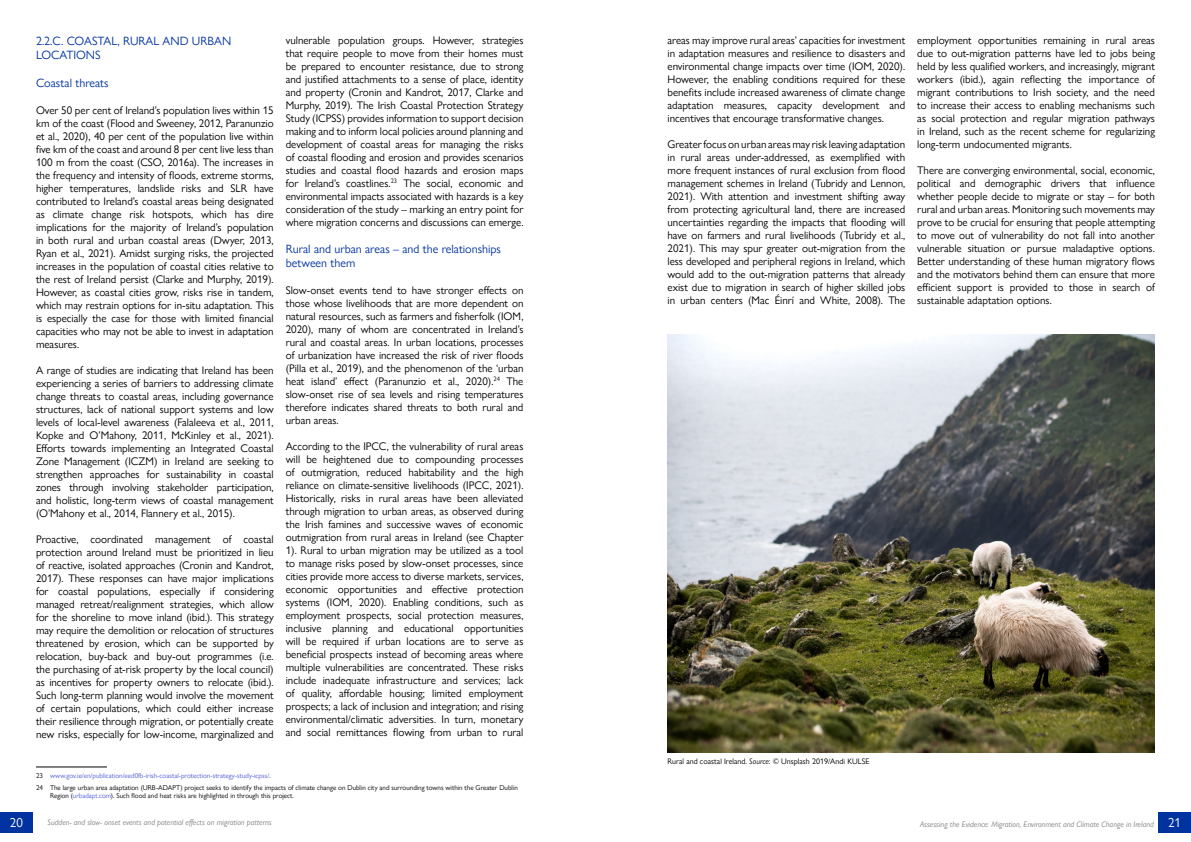
<style>
.page{position:relative;width:1191px;height:842px;background:#fff}
.page>*{position:absolute;margin:0;border:0;box-sizing:border-box;transform-origin:0 0}
.t1{font:13px "Gill Sans Nova";color:#fff}
.t2{font:12px/14px "Gill Sans Nova";color:#0033a0}
.t3{font:11px/13px "Gill Sans Nova";color:#000;text-align:justify}
.t4{font:italic 8px "Gill Sans Nova";color:#808080}
.t5{font:8px "Gill Sans Nova";color:#000}
.t6{font:7px/11.3px "Gill Sans Nova";color:#000}
.s1{color:#4f5cd6}
.s2{font-style:italic}
.s3{font-style:normal;font-size:13px;color:#fff}
</style>
<div class="page">
<div style="left:0;top:812px;width:33px;height:21px;background:#0033a0"></div>
<div style="left:1158px;top:812px;width:33px;height:21px;background:#0033a0"></div>
<img style="left:667px;top:334px;width:488px;height:419px">
<hr style="left:36px;top:766px;width:71px;height:1px;background:#000">
<p class="t2" style="left:36px;top:34px;width:197px">2.2.C. COASTAL, RURAL AND URBAN<br>LOCATIONS</p>
<p class="t2" style="left:36px;top:76px;width:74px">Coastal threats</p>
<p class="t3" style="left:36px;top:103px;width:239px">Over 50 per cent of Ireland’s population lives within 15 km of the coast (Flood and Sweeney, 2012, Paranunzio et al., 2020), 40 per cent of the population live within five km of the coast and around 8 per cent live less than 100 m from the coast (CSO, 2016a). The increases in the frequency and intensity of floods, extreme storms, higher temperatures, landslide risks and SLR have contributed to Ireland’s coastal areas being designated as climate change risk hotspots, which has dire implications for the majority of Ireland’s population in both rural and urban coastal areas (Dwyer, 2013, Ryan et al., 2021). Amidst surging risks, the projected increases in the population of coastal cities relative to the rest of Ireland persist (Clarke and Murphy, 2019).<br>However, as coastal cities grow, risks rise in tandem, which may restrain options for in-situ adaptation. This is especially the case for those with limited financial capacities who may not be able to invest in adaptation measures.</p>
<p class="t3" style="left:36px;top:363px;width:239px">A range of studies are indicating that Ireland has been experiencing a series of barriers to addressing climate change threats to coastal areas, including governance structures, lack of national support systems and low levels of local-level awareness (Falaleeva et al., 2011, Kopke and O’Mahony, 2011, McKinley et al., 2021).<br>Efforts towards implementing an Integrated Coastal Zone Management (ICZM) in Ireland are seeking to strengthen approaches for sustainability in coastal zones through involving stakeholder participation, and holistic, long-term views of coastal management (O’Mahony et al., 2014, Flannery et al., 2015).</p>
<p class="t3" style="left:36px;top:532px;width:239px">Proactive, coordinated management of coastal protection around Ireland must be prioritized in lieu of reactive, isolated approaches (Cronin and Kandrot, 2017). These responses can have major implications for coastal populations, especially if considering managed retreat/realignment strategies, which allow for the shoreline to move inland (ibid.). This strategy may require the demolition or relocation of structures threatened by erosion, which can be supported by relocation, buy-back and buy-out programmes (i.e. the purchasing of at-risk property by the local council) as incentives for property owners to relocate (ibid.).<br>Such long-term planning would involve the movement of certain populations, which could either increase their resilience through migration, or potentially create new risks, especially for low-income, marginalized and</p>
<p class="t6" style="left:36px;top:770px;width:483px">23 <span class="s1">www.gov.ie/en/publication/eed0fb-irish-coastal-protection-strategy-study-icpss/</span>.<br>24 The large urban area adaptation (URB-ADAPT) project seeks to identify the impacts of climate change on Dublin city and surrounding towns within the Greater Dublin</p>
<p class="t6" style="left:50px;top:790px;width:245px">Region (<span class="s1">urbadapt.com</span>). Such flood and heat risks are highlighted in through this project.</p>
<p class="t3" style="left:286px;top:34px;width:239px">vulnerable population groups. However, strategies that require people to move from their homes must be prepared to encounter resistance, due to strong and justified attachments to a sense of place, identity and property (Cronin and Kandrot, 2017, Clarke and Murphy, 2019). The Irish Coastal Protection Strategy Study (ICPSS) provides information to support decision making and to inform local policies around planning and development of coastal areas for managing the risks of coastal flooding and erosion and provides scenarios studies and coastal flood hazards and erosion maps for Ireland’s coastlines.<sup>23</sup> The social, economic and environmental impacts associated with hazards is a key consideration of the study – marking an entry point for where migration concerns and discussions can emerge.</p>
<p class="t2" style="left:286px;top:242px;width:217px">Rural and urban areas – and the relationships between them</p>
<p class="t3" style="left:286px;top:284px;width:239px">Slow-onset events tend to have stronger effects on those whose livelihoods that are more dependent on natural resources, such as farmers and fisherfolk (IOM, 2020), many of whom are concentrated in Ireland’s rural and coastal areas. In urban locations, processes of urbanization have increased the risk of river floods (Pilla et al., 2019), and the phenomenon of the ‘urban heat island’ effect (Paranunzio et al., 2020).<sup>24</sup> The slow-onset rise of sea levels and rising temperatures therefore indicates shared threats to both rural and urban areas.</p>
<p class="t3" style="left:286px;top:440px;width:239px">According to the IPCC, the vulnerability of rural areas will be heightened due to compounding processes of outmigration, reduced habitability and the high reliance on climate-sensitive livelihoods (IPCC, 2021).<br>Historically, risks in rural areas have been alleviated through migration to urban areas, as observed during the Irish famines and successive waves of economic outmigration from rural areas in Ireland (see Chapter 1). Rural to urban migration may be utilized as a tool to manage risks posed by slow-onset processes, since cities provide more access to diverse markets, services, economic opportunities and effective protection systems (IOM, 2020). Enabling conditions, such as employment prospects, social protection measures, inclusive planning and educational opportunities will be required if urban locations are to serve as beneficial prospects instead of becoming areas where multiple vulnerabilities are concentrated. These risks include inadequate infrastructure and services; lack of quality, affordable housing; limited employment prospects; a lack of inclusion and integration; and rising environmental/climatic adversities. In turn, monetary and social remittances flowing from urban to rural</p>
<p class="t3" style="left:667px;top:34px;width:239px">areas may improve rural areas’ capacities for investment in adaptation measures and resilience to disasters and environmental change impacts over time (IOM, 2020).<br>However, the enabling conditions required for these benefits include increased awareness of climate change adaptation measures, capacity development and incentives that encourage transformative changes.</p>
<p class="t3" style="left:667px;top:138px;width:239px">Greater focus on urban areas may risk leaving adaptation in rural areas under-addressed, as exemplified with more frequent instances of rural exclusion from flood management schemes in Ireland (Tubridy and Lennon, 2021). With attention and investment shifting away from protecting agricultural land, there are increased uncertainties regarding the impacts that flooding will have on farmers and rural livelihoods (Tubridy et al., 2021). This may spur greater out-migration from the less developed and peripheral regions in Ireland, which would add to the out-migration patterns that already exist due to migration in search of higher skilled jobs in urban centers (Mac Éinrí and White, 2008). The</p>
<p class="t3" style="left:917px;top:34px;width:239px">employment opportunities remaining in rural areas due to out-migration patterns have led to jobs being held by less qualified workers, and increasingly, migrant workers (ibid.), again reflecting the importance of migrant contributions to Irish society, and the need to increase their access to enabling mechanisms such as social protection and regular migration pathways in Ireland, such as the recent scheme for regularizing long-term undocumented migrants.</p>
<p class="t3" style="left:917px;top:164px;width:239px">There are converging environmental, social, economic, political and demographic drivers that influence whether people decide to migrate or stay – for both rural and urban areas. Monitoring such movements may prove to be crucial for ensuring that people attempting to move out of vulnerability do not fall into another vulnerable situation or pursue maladaptive options.<br>Better understanding of these human migratory flows and the motivators behind them can ensure that more efficient support is provided to those in search of sustainable adaptation options.</p>
<p class="t5" style="left:667px;top:756px;width:203px">Rural and coastal Ireland. <span class="s2">Source</span>: © Unsplash 2019/Andi KULSE</p>
<p class="t1" style="left:10px;top:815px;width:14px">20</p>
<p class="t4" style="left:920px;top:819px;width:262px">Assessing the Evidence: Migration, Environment and Climate Change in Ireland <span class="s3">21</span></p>
<p class="t4" style="left:48px;top:817px;width:226px">Sudden- and slow- onset events and potential effects on migration patterns</p>
</div>
